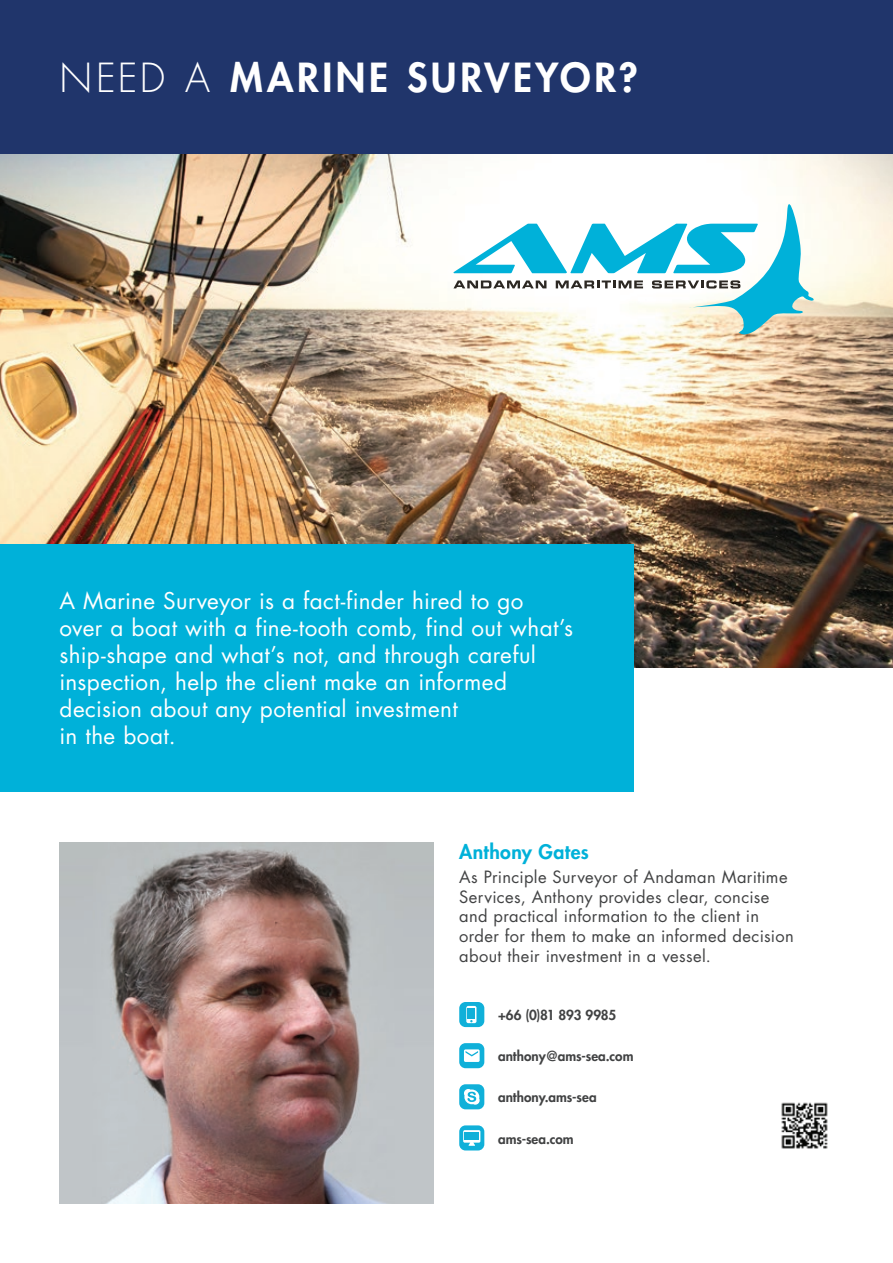
<style>
.page{position:relative;width:893px;height:1263px;background:#fff}
.page>*{position:absolute;margin:0;border:0;box-sizing:border-box;transform-origin:0 0}
.t1{font:800 39px "Futura Std";letter-spacing:.09em;color:#fff}
.t2{font:22.5px/27px "Futura Std";letter-spacing:.015em;color:#fff}
.t3{font:800 19.5px "Futura Std";letter-spacing:.02em;color:#00b1d9}
.t4{font:16.5px/19.8px "Futura Std";letter-spacing:.02em;color:#414243}
.t5{font:800 13.5px "Futura Std";color:#414243}
.s1{font-weight:300}
</style>
<div class="page">
<img style="left:0;top:154px;width:893px;height:514px">
<div style="left:0;top:0;width:893px;height:154px;background:#20356b"></div>
<div style="left:0;top:544px;width:634px;height:248px;background:#00b1d9"></div>
<svg style="left:453px;top:204px;width:361px;height:130px"></svg>
<img style="left:60px;top:843px;width:374px;height:360px">
<svg style="left:459px;top:1002px;width:25px;height:25px"></svg>
<svg style="left:459px;top:1043px;width:25px;height:25px"></svg>
<svg style="left:459px;top:1084px;width:25px;height:25px"></svg>
<svg style="left:459px;top:1125px;width:25px;height:25px"></svg>
<img style="left:781px;top:1102px;width:47px;height:47px">
<h1 class="t1" style="left:60px;top:53px;width:580px"><span class="s1">NEED A</span> MARINE SURVEYOR?</h1>
<p class="t2" style="left:60px;top:588px;width:515px">A Marine Surveyor is a fact-finder hired to go<br>over a boat with a fine-tooth comb, find out what’s ship-shape and what’s not, and through careful inspection, help the client make an informed decision about any potential investment<br>in the boat.</p>
<p class="t3" style="left:459px;top:839px;width:131px">Anthony Gates</p>
<p class="t4" style="left:459px;top:867px;width:336px">As Principle Surveyor of Andaman Maritime Services, Anthony provides clear, concise and practical information to the client in order for them to make an informed decision about their investment in a vessel.</p>
<p class="t5" style="left:498px;top:1006px;width:120px">+66 (0)81 893 9985</p>
<p class="t5" style="left:498px;top:1048px;width:137px">anthony@ams-sea.com</p>
<p class="t5" style="left:498px;top:1089px;width:100px">anthony.ams-sea</p>
<p class="t5" style="left:498px;top:1130px;width:77px">ams-sea.com</p>
</div>
